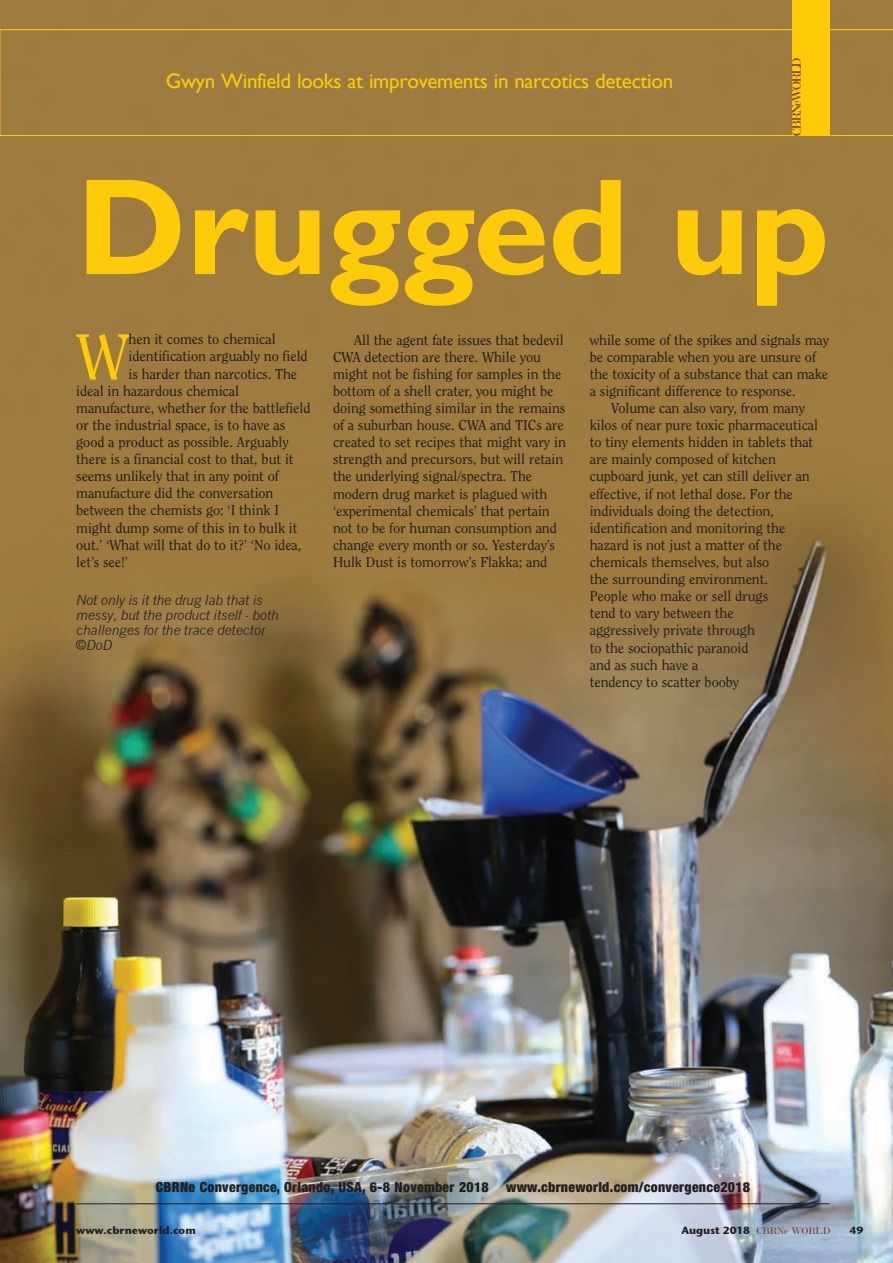
<style>
.page{position:relative;width:893px;height:1263px;background:#fff}
.page>*{position:absolute;margin:0;border:0;box-sizing:border-box;transform-origin:0 0}
.t1{font:700 138px "Gill Sans";letter-spacing:-.005em;color:#feca0a}
.t2{font:63px "Clearface";color:#feca0a}
.t3{font:21px "Gill Sans";letter-spacing:-.015em;color:#feca0a}
.t4{font:14.25px/17.1px "Clearface";letter-spacing:-.005em;color:#231f20}
.t5{font:900 condensed 13.8px "Helvetica Neue";letter-spacing:.02em;color:#231f20}
.t6{font:italic 13.5px/15px "News Gothic";letter-spacing:-.015em;color:#231f20}
.t7{font:13.5px "Modern";letter-spacing:-.11em;color:#754637}
.t8{font:10.5px "Stone Sans ITCTT Bold";color:#231f20}
.s1{font-family:"Modern";color:#754637}
</style>
<div class="page">
<img style="left:0;top:0;width:892px;height:1262px">
<div style="left:0;top:29px;width:892px;height:107px;background:#9e7b3f"></div>
<div style="left:791px;top:0;width:38px;height:136px;background:#feca0a"></div>
<hr style="left:76px;top:1203px;width:753px;height:1px;background:#231f20">
<h3 class="t3" style="left:166px;top:68px;width:508px">Gwyn Winfield looks at improvements in narcotics detection</h3>
<p class="t7" style="left:789px;top:136px;width:79px;rotate:-90deg">CBRNeWORLD</p>
<h1 class="t1" style="left:76px;top:175px;width:754px">Drugged up</h1>
<h2 class="t2" style="left:76px;top:331px;width:54px">W</h2>
<p class="t4" style="left:128px;top:331px;width:149px">hen it comes to chemical</p>
<p class="t4" style="left:128px;top:349px;width:180px">identification arguably no field</p>
<p class="t4" style="left:128px;top:366px;width:170px">is harder than narcotics. The</p>
<p class="t4" style="left:76px;top:383px;width:164px">ideal in hazardous chemical</p>
<p class="t4" style="left:76px;top:400px;width:236px">manufacture, whether for the battlefield</p>
<p class="t4" style="left:76px;top:417px;width:210px">or the industrial space, is to have as</p>
<p class="t4" style="left:76px;top:434px;width:214px">good a product as possible. Arguably</p>
<p class="t4" style="left:76px;top:451px;width:219px">there is a financial cost to that, but it</p>
<p class="t4" style="left:76px;top:468px;width:204px">seems unlikely that in any point of</p>
<p class="t4" style="left:76px;top:485px;width:199px">manufacture did the conversation</p>
<p class="t4" style="left:76px;top:502px;width:204px">between the chemists go: ‘I think I</p>
<p class="t4" style="left:76px;top:520px;width:223px">might dump some of this in to bulk it</p>
<p class="t4" style="left:76px;top:537px;width:227px">out.’ ‘What will that do to it?’ ‘No idea,</p>
<p class="t4" style="left:76px;top:554px;width:53px">let’s see!’</p>
<p class="t6" style="left:76px;top:592px;width:204px">Not only is it the drug lab that is messy, but the product itself - both challenges for the trace detector ©DoD</p>
<p class="t4" style="left:333px;top:332px;width:234px;text-indent:21px">All the agent fate issues that bedevil CWA detection are there. While you might not be fishing for samples in the bottom of a shell crater, you might be doing something similar in the remains of a suburban house. CWA and TICs are created to set recipes that might vary in strength and precursors, but will retain the underlying signal/spectra. The modern drug market is plagued with ‘experimental chemicals’ that pertain not to be for human consumption and change every month or so. Yesterday’s Hulk Dust is tomorrow’s Flakka; and</p>
<p class="t4" style="left:589px;top:332px;width:241px">while some of the spikes and signals may</p>
<p class="t4" style="left:589px;top:349px;width:228px">be comparable when you are unsure of</p>
<p class="t4" style="left:589px;top:366px;width:240px">the toxicity of a substance that can make</p>
<p class="t4" style="left:589px;top:383px;width:207px">a significant difference to response.</p>
<p class="t4" style="left:610px;top:400px;width:195px">Volume can also vary, from many</p>
<p class="t4" style="left:589px;top:417px;width:230px">kilos of near pure toxic pharmaceutical</p>
<p class="t4" style="left:589px;top:434px;width:225px">to tiny elements hidden in tablets that</p>
<p class="t4" style="left:589px;top:451px;width:188px">are mainly composed of kitchen</p>
<p class="t4" style="left:589px;top:468px;width:221px">cupboard junk, yet can still deliver an</p>
<p class="t4" style="left:589px;top:486px;width:204px">effective, if not lethal dose. For the</p>
<p class="t4" style="left:589px;top:503px;width:186px">individuals doing the detection,</p>
<p class="t4" style="left:589px;top:520px;width:197px">identification and monitoring the</p>
<p class="t4" style="left:589px;top:537px;width:194px">hazard is not just a matter of the</p>
<p class="t4" style="left:589px;top:554px;width:181px">chemicals themselves, but also</p>
<p class="t4" style="left:589px;top:571px;width:180px">the surrounding environment.</p>
<p class="t4" style="left:589px;top:588px;width:180px">People who make or sell drugs</p>
<p class="t4" style="left:589px;top:605px;width:145px">tend to vary between the</p>
<p class="t4" style="left:589px;top:622px;width:167px">aggressively private through</p>
<p class="t4" style="left:589px;top:639px;width:160px">to the sociopathic paranoid</p>
<p class="t4" style="left:589px;top:657px;width:110px">and as such have a</p>
<p class="t4" style="left:589px;top:674px;width:151px">tendency to scatter booby</p>
<p class="t5" style="left:156px;top:1178px;width:595px">CBRNe Convergence, Orlando, USA, 6-8 November 2018 www.cbrneworld.com/convergence2018</p>
<p class="t8" style="left:76px;top:1222px;width:121px">www.cbrneworld.com</p>
<p class="t8" style="left:681px;top:1222px;width:150px">August 2018 <span class="s1">CBRNe WORLD</span></p>
<p class="t8" style="left:849px;top:1222px;width:16px">49</p>
</div>
